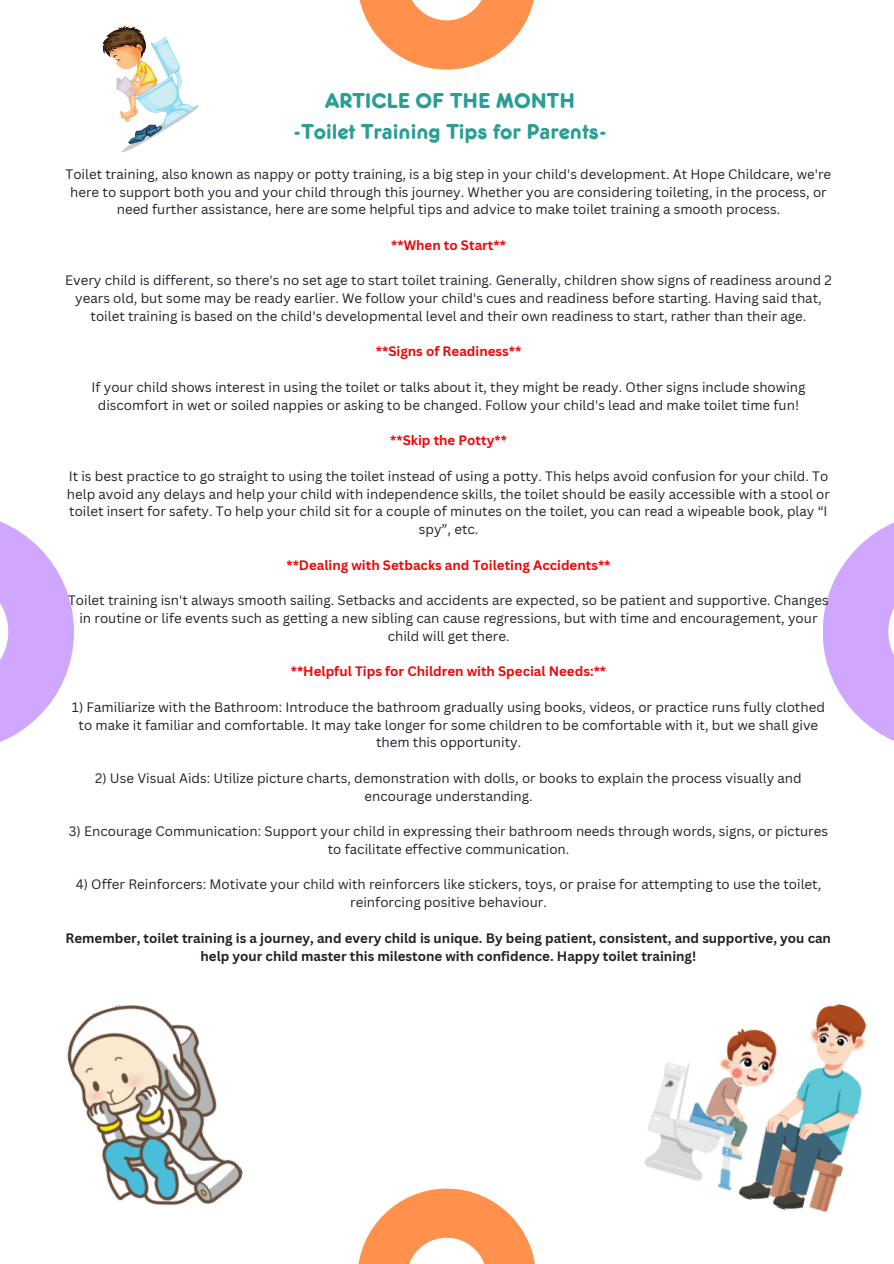
<style>
.page{position:relative;width:894px;height:1264px;background:#fff}
.page>*{position:absolute;margin:0;border:0;box-sizing:border-box;transform-origin:0 0}
.t1{font:500 22.35px/30.3px "Frankfurter Com";color:#299e95;text-align:center}
.t2{font:13.35px/17.7px "Canva Sans";color:#1f212b;text-align:center}
.t3{font:700 13.35px/17.7px "Canva Sans";color:#1f212b;text-align:center}
.t4{font:700 13.35px "Canva Sans";color:#ee0606}
</style>
<div class="page">
<svg style="left:359px;top:0;width:175px;height:70px;fill:#ff914d"></svg>
<svg style="left:358px;top:1188px;width:177px;height:75px;fill:#ff914d"></svg>
<svg style="left:823px;top:523px;width:70px;height:218px;fill:#cfa7ff"></svg>
<svg style="left:0;top:521px;width:74px;height:221px;fill:#cfa7ff"></svg>
<svg style="left:102px;top:25px;width:97px;height:128px"></svg>
<img style="left:644px;top:1004px;width:223px;height:209px">
<img style="left:67px;top:1005px;width:176px;height:201px">
<p class="t1" style="left:293px;top:86px;width:315px">ARTICLE OF THE MONTH -Toilet Training Tips for Parents-</p>
<h1 class="t2" style="left:66px;top:165px;width:766px">Toilet training, also known as nappy or potty training, is a big step in your child's development. At Hope Childcare, we're here to support both you and your child through this journey. Whether you are considering toileting, in the process, or need further assistance, here are some helpful tips and advice to make toilet training a smooth process.</h1>
<p class="t4" style="left:391px;top:235px;width:116px">**When to Start**</p>
<h2 class="t2" style="left:65px;top:271px;width:768px">Every child is different, so there's no set age to start toilet training. Generally, children show signs of readiness around 2 years old, but some may be ready earlier. We follow your child's cues and readiness before starting. Having said that, toilet training is based on the child's developmental level and their own readiness to start, rather than their age.</h2>
<p class="t4" style="left:376px;top:342px;width:147px">**Signs of Readiness**</p>
<h2 class="t2" style="left:91px;top:378px;width:715px">If your child shows interest in using the toilet or talks about it, they might be ready. Other signs include showing discomfort in wet or soiled nappies or asking to be changed. Follow your child's lead and make toilet time fun!</h2>
<p class="t4" style="left:390px;top:431px;width:118px">**Skip the Potty**</p>
<h2 class="t2" style="left:67px;top:467px;width:764px">It is best practice to go straight to using the toilet instead of using a potty. This helps avoid confusion for your child. To help avoid any delays and help your child with independence skills, the toilet should be easily accessible with a stool or toilet insert for safety. To help your child sit for a couple of minutes on the toilet, you can read a wipeable book, play “I spy”, etc.</h2>
<p class="t4" style="left:286px;top:555px;width:325px">**Dealing with Setbacks and Toileting Accidents**</p>
<h2 class="t2" style="left:68px;top:591px;width:761px">Toilet training isn't always smooth sailing. Setbacks and accidents are expected, so be patient and supportive. Changes in routine or life events such as getting a new sibling can cause regressions, but with time and encouragement, your child will get there.</h2>
<p class="t4" style="left:291px;top:662px;width:316px">**Helpful Tips for Children with Special Needs:**</p>
<h2 class="t2" style="left:72px;top:697px;width:754px">1) Familiarize with the Bathroom: Introduce the bathroom gradually using books, videos, or practice runs fully clothed to make it familiar and comfortable. It may take longer for some children to be comfortable with it, but we shall give them this opportunity.</h2>
<p class="t2" style="left:95px;top:768px;width:708px">2) Use Visual Aids: Utilize picture charts, demonstration with dolls, or books to explain the process visually and encourage understanding.</p>
<p class="t2" style="left:69px;top:822px;width:760px">3) Encourage Communication: Support your child in expressing their bathroom needs through words, signs, or pictures to facilitate effective communication.</p>
<p class="t2" style="left:76px;top:875px;width:746px">4) Offer Reinforcers: Motivate your child with reinforcers like stickers, toys, or praise for attempting to use the toilet, reinforcing positive behaviour.</p>
<p class="t3" style="left:65px;top:928px;width:766px">Remember, toilet training is a journey, and every child is unique. By being patient, consistent, and supportive, you can help your child master this milestone with confidence. Happy toilet training!</p>
</div>
